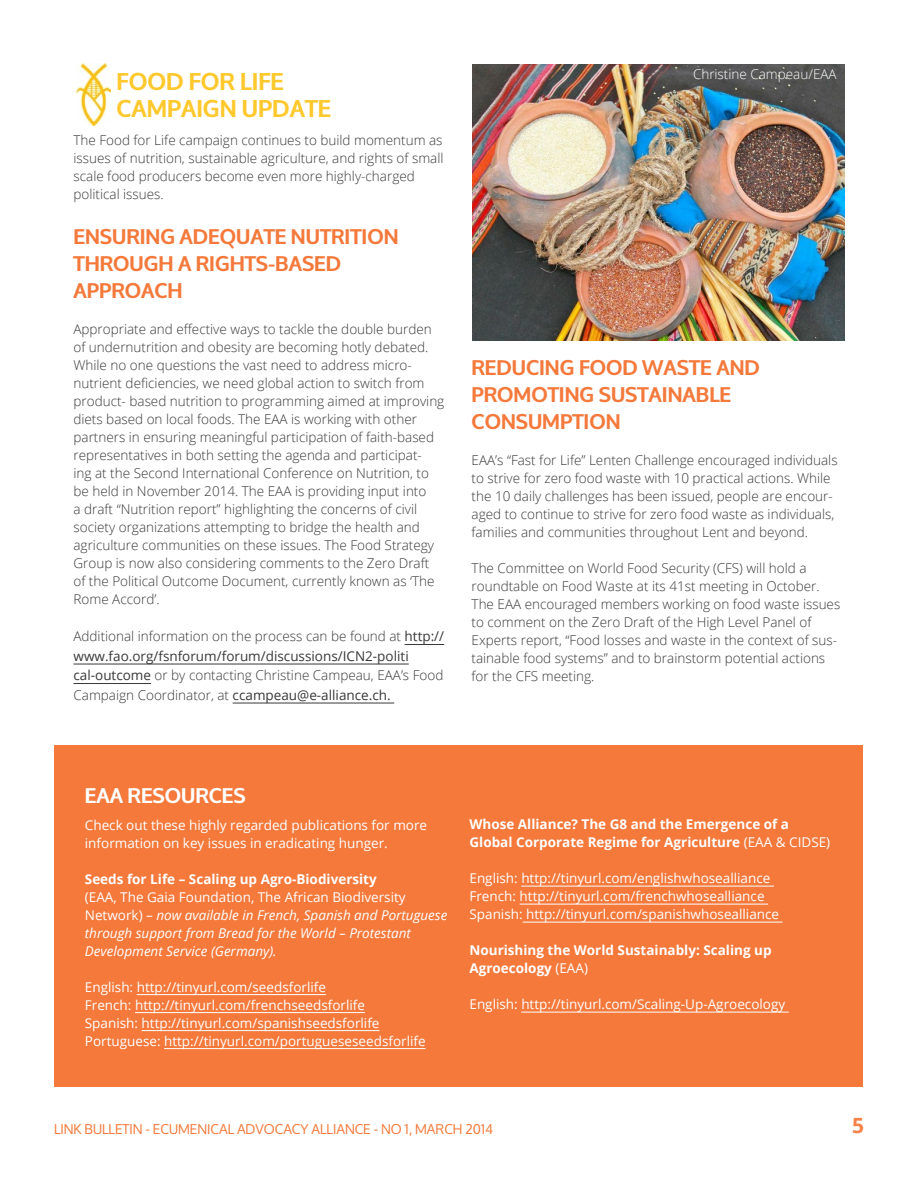
<style>
.page{position:relative;width:918px;height:1188px;background:#fff}
.page>*{position:absolute;margin:0;border:0;box-sizing:border-box;transform-origin:0 0}
.t1{font:700 24px/27px "Oxygen";color:#ffc82c}
.t2{font:700 21px/27px "Oxygen";color:#f4793b}
.t3{font:700 21px "Oxygen";color:#fff}
.t4{font:700 21px "Open Sans";color:#f58349}
.t5{font:300 13.5px/18px "Open Sans";color:#383839}
.t6{font:13.5px/18px "Open Sans";color:#fff}
.t7{font:700 13.5px/18px "Open Sans";color:#fff}
.t8{font:italic 13.5px/18px "Open Sans";color:#fff}
.t9{font:13.5px "Oxygen";color:#f4793b}
.t10{font:300 13.5px "Open Sans";color:#fff}
.s1{font-weight:400}
.s2{font-style:normal}
</style>
<div class="page">
<hr style="left:405px;top:644px;width:39px;height:1px;background:#383839">
<hr style="left:74px;top:664px;width:335px;height:1px;background:#383839">
<hr style="left:74px;top:683px;width:77px;height:1px;background:#383839">
<hr style="left:233px;top:703px;width:161px;height:1px;background:#383839">
<img style="left:77px;top:63px;width:33px;height:63px">
<div style="left:54px;top:745px;width:808px;height:342px;background:#f4793b"></div>
<hr style="left:137px;top:994px;width:189px;height:1px;background:#fff">
<hr style="left:135px;top:1012px;width:230px;height:1px;background:#fff">
<hr style="left:142px;top:1030px;width:238px;height:1px;background:#fff">
<hr style="left:164px;top:1048px;width:262px;height:1px;background:#fff">
<hr style="left:521px;top:886px;width:253px;height:1px;background:#fff">
<hr style="left:520px;top:904px;width:248px;height:1px;background:#fff">
<hr style="left:523px;top:922px;width:260px;height:1px;background:#fff">
<hr style="left:521px;top:1012px;width:268px;height:1px;background:#fff">
<img style="left:472px;top:64px;width:372px;height:276px">
<h1 class="t1" style="left:117px;top:68px;width:216px">FOOD FOR LIFE<br>CAMPAIGN UPDATE</h1>
<p class="t5" style="left:74px;top:131px;width:372px">The Food for Life campaign continues to build momentum as issues of nutrition, sustainable agriculture, and rights of small scale food producers become even more highly-charged political issues.</p>
<h2 class="t2" style="left:74px;top:224px;width:327px">ENSURING ADEQUATE NUTRITION<br>THROUGH A RIGHTS-BASED<br>APPROACH</h2>
<p class="t5" style="left:74px;top:320px;width:372px">Appropriate and effective ways to tackle the double burden of undernutrition and obesity are becoming hotly debated.<br>While no one questions the vast need to address micro&shy;nutrient deficiencies, we need global action to switch from product- based nutrition to programming aimed at improving diets based on local foods. The EAA is working with other partners in ensuring meaningful participation of faith-based representatives in both setting the agenda and participat-<br>ing at the Second International Conference on Nutrition, to be held in November 2014. The EAA is providing input into<br>a draft “Nutrition report” highlighting the concerns of civil society organizations attempting to bridge the health and agriculture communities on these issues. The Food Strategy Group is now also considering comments to the Zero Draft of the Political Outcome Document, currently known as ‘The Rome Accord’.</p>
<p class="t5" style="left:74px;top:626px;width:372px;line-height:19.5px">Additional information on the process can be found at <span class="s1">http:// www.fao.org/fsnforum/forum/discussions/ICN2-politi cal-outcome</span> or by contacting Christine Campeau, EAA’s Food Campaign Coordinator, at <span class="s1">ccampeau@e-alliance.ch.</span></p>
<p class="t10" style="left:693px;top:65px;width:145px">Christine Campeau/EAA</p>
<h2 class="t2" style="left:472px;top:355px;width:290px">REDUCING FOOD WASTE AND<br>PROMOTING SUSTAINABLE<br>CONSUMPTION</h2>
<p class="t5" style="left:472px;top:451px;width:368px">EAA’s “Fast for Life” Lenten Challenge encouraged individuals to strive for zero food waste with 10 practical actions. While the 10 daily challenges has been issued, people are encour&shy;aged to continue to strive for zero food waste as individuals, families and communities throughout Lent and beyond.</p>
<p class="t5" style="left:472px;top:559px;width:370px">The Committee on World Food Security (CFS) will hold a roundtable on Food Waste at its 41st meeting in October.<br>The EAA encouraged members working on food waste issues to comment on the Zero Draft of the High Level Panel of Experts report, “Food losses and waste in the context of sus&shy;tainable food systems” and to brainstorm potential actions for the CFS meeting.</p>
<h2 class="t3" style="left:85px;top:782px;width:162px">EAA RESOURCES</h2>
<p class="t6" style="left:85px;top:815px;width:344px">Check out these highly regarded publications for more information on key issues in eradicating hunger.</p>
<p class="t7" style="left:85px;top:869px;width:293px">Seeds for Life – Scaling up Agro-Biodiversity</p>
<p class="t8" style="left:85px;top:887px;width:364px"><span class="s2">(EAA, The Gaia Foundation, The African Biodiversity Network) –</span> now available in French, Spanish and Portuguese through support from Bread for the World – Protestant Development Service (Germany).</p>
<p class="t6" style="left:85px;top:977px;width:342px">English: http://tinyurl.com/seedsforlife<br>French: http://tinyurl.com/frenchseedsforlife<br>Spanish: http://tinyurl.com/spanishseedsforlife Portuguese: http://tinyurl.com/portugueseseedsforlife</p>
<p class="t7" style="left:470px;top:815px;width:362px">Whose Alliance? The G8 and the Emergence of a<br>Global Corporate Regime for Agriculture <span class="s1">(EAA &amp; CIDSE)</span></p>
<p class="t6" style="left:470px;top:869px;width:311px">English: http://tinyurl.com/englishwhosealliance<br>French: http://tinyurl.com/frenchwhosealliance<br>Spanish: http://tinyurl.com/spanishwhosealliance</p>
<p class="t7" style="left:470px;top:941px;width:304px">Nourishing the World Sustainably: Scaling up<br>Agroecology <span class="s1">(EAA)</span></p>
<p class="t6" style="left:470px;top:995px;width:317px">English: http://tinyurl.com/Scaling-Up-Agroecology</p>
<p class="t9" style="left:54px;top:1121px;width:441px">LINK BULLETIN - ECUMENICAL ADVOCACY ALLIANCE - NO 1, MARCH 2014</p>
<h2 class="t4" style="left:852px;top:1111px;width:13px">5</h2>
</div>
